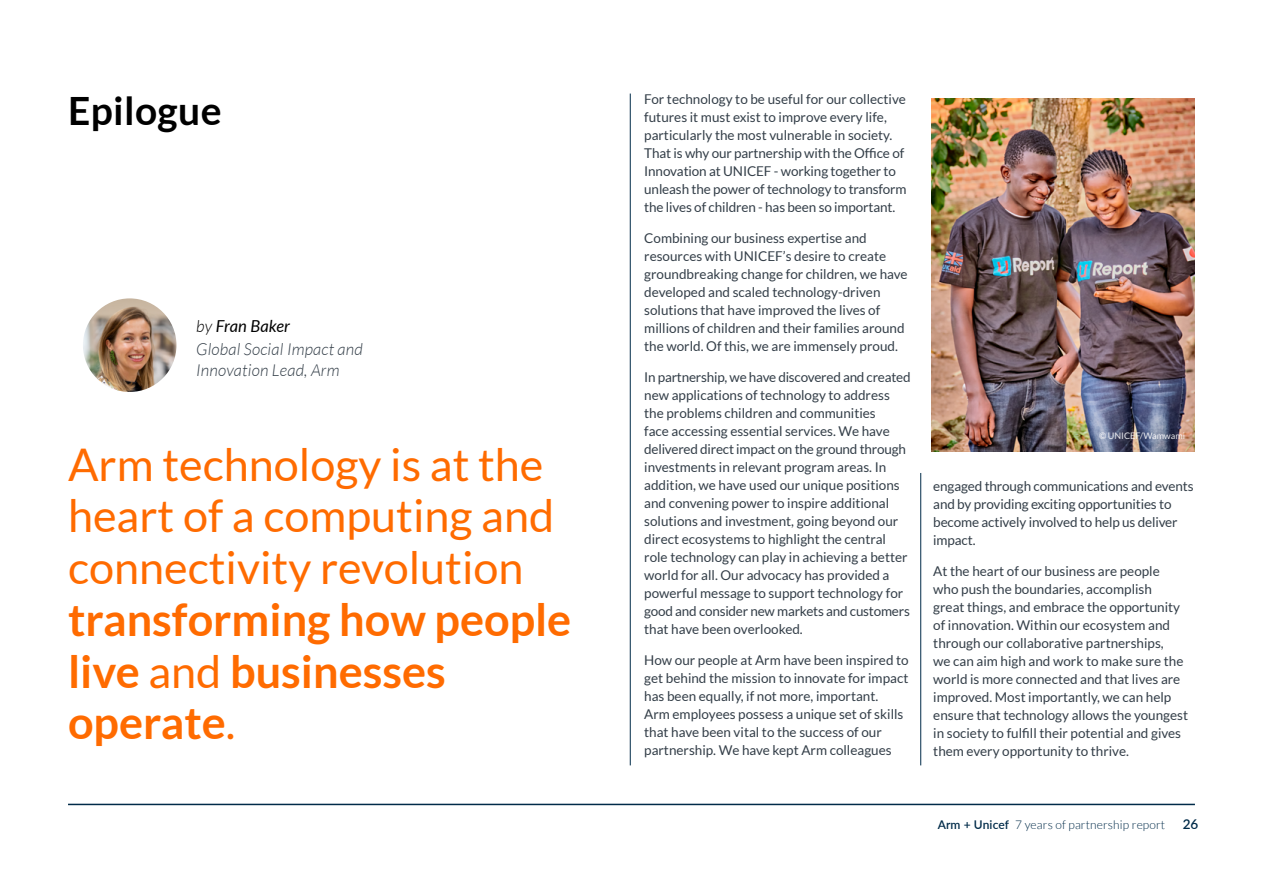
<style>
.page{position:relative;width:1263px;height:893px;background:#fff}
.page>*{position:absolute;margin:0;border:0;box-sizing:border-box;transform-origin:0 0}
.t1{font:45px/51.8px "Lato";color:#ff6b00}
.t2{font:700 45px/51.8px "Lato";color:#ff6b00}
.t3{font:700 39px "Lato";letter-spacing:.01em;color:#000}
.t4{font:italic 300 16.5px/22.5px "Lato";letter-spacing:.01em;color:#333e48}
.t5{font:13.5px/18px "Lato";color:#333e48}
.t6{font:600 13.5px "Lato";color:#002b49}
.t7{font:300 12px "Lato";letter-spacing:.01em;color:#002b49}
.t8{font:9px "Lato";color:#fff}
.s1{color:#000}
.s2{font-weight:400;color:#000}
.s3{font-weight:400}
.s4{font-weight:600}
</style>
<div class="page">
<hr style="left:68px;top:804px;width:1127px;height:1px;background:#002b49">
<hr style="left:920px;top:473px;width:1px;height:292px;background:#002b49">
<hr style="left:630px;top:94px;width:1px;height:671px;background:#002b49">
<img style="left:83px;top:298px;width:93px;height:94px;border-radius:47px">
<img style="left:931px;top:98px;width:264px;height:353px">
<h2 class="t3" style="left:68px;top:88px;width:155px">Epilogue</h2>
<p class="t4" style="left:196px;top:316px;width:168px"><span class="s1">by</span> <span class="s2">Fran Baker<br></span>Global Social Impact and</p>
<p class="t4" style="left:196px;top:359px;width:145px">Innovation Lead, Arm</p>
<h1 class="t1" style="left:68px;top:438px;width:488px">Arm technology is at the heart of a computing and connectivity revolution</h1>
<h1 class="t2" style="left:68px;top:593px;width:505px">transforming how people live <span class="s3">and</span> businesses operate<span class="s3">.</span></h1>
<p class="t5" style="left:644px;top:90px;width:264px">For technology to be useful for our collective futures it must exist to improve every life, particularly the most vulnerable in society.<br>That is why our partnership with the Office of Innovation at UNICEF - working together to unleash the power of technology to transform the lives of children - has been so important.</p>
<p class="t5" style="left:644px;top:229px;width:265px">Combining our business expertise and resources with UNICEF’s desire to create groundbreaking change for children, we have developed and scaled technology-driven solutions that have improved the lives of millions of children and their families around the world. Of this, we are immensely proud.</p>
<p class="t5" style="left:644px;top:368px;width:268px">In partnership, we have discovered and created new applications of technology to address the problems children and communities<br>face accessing essential services. We have delivered direct impact on the ground through investments in relevant program areas. In addition, we have used our unique positions and convening power to inspire additional solutions and investment, going beyond our direct ecosystems to highlight the central role technology can play in achieving a better world for all. Our advocacy has provided a powerful message to support technology for good and consider new markets and customers that have been overlooked.</p>
<p class="t5" style="left:644px;top:651px;width:266px">How our people at Arm have been inspired to get behind the mission to innovate for impact has been equally, if not more, important.<br>Arm employees possess a unique set of skills that have been vital to the success of our partnership. We have kept Arm colleagues</p>
<p class="t8" style="left:1099px;top:431px;width:88px">© UNICEF/Wamwami</p>
<p class="t5" style="left:933px;top:477px;width:262px">engaged through communications and events and by providing exciting opportunities to become actively involved to help us deliver impact.</p>
<p class="t5" style="left:933px;top:562px;width:256px">At the heart of our business are people who push the boundaries, accomplish<br>great things, and embrace the opportunity of innovation. Within our ecosystem and through our collaborative partnerships,<br>we can aim high and work to make sure the world is more connected and that lives are improved. Most importantly, we can help ensure that technology allows the youngest in society to fulfill their potential and gives them every opportunity to thrive.</p>
<p class="t7" style="left:938px;top:818px;width:229px"><span class="s4">Arm + Unicef</span> 7 years of partnership report</p>
<p class="t6" style="left:1183px;top:814px;width:17px">26</p>
</div>
